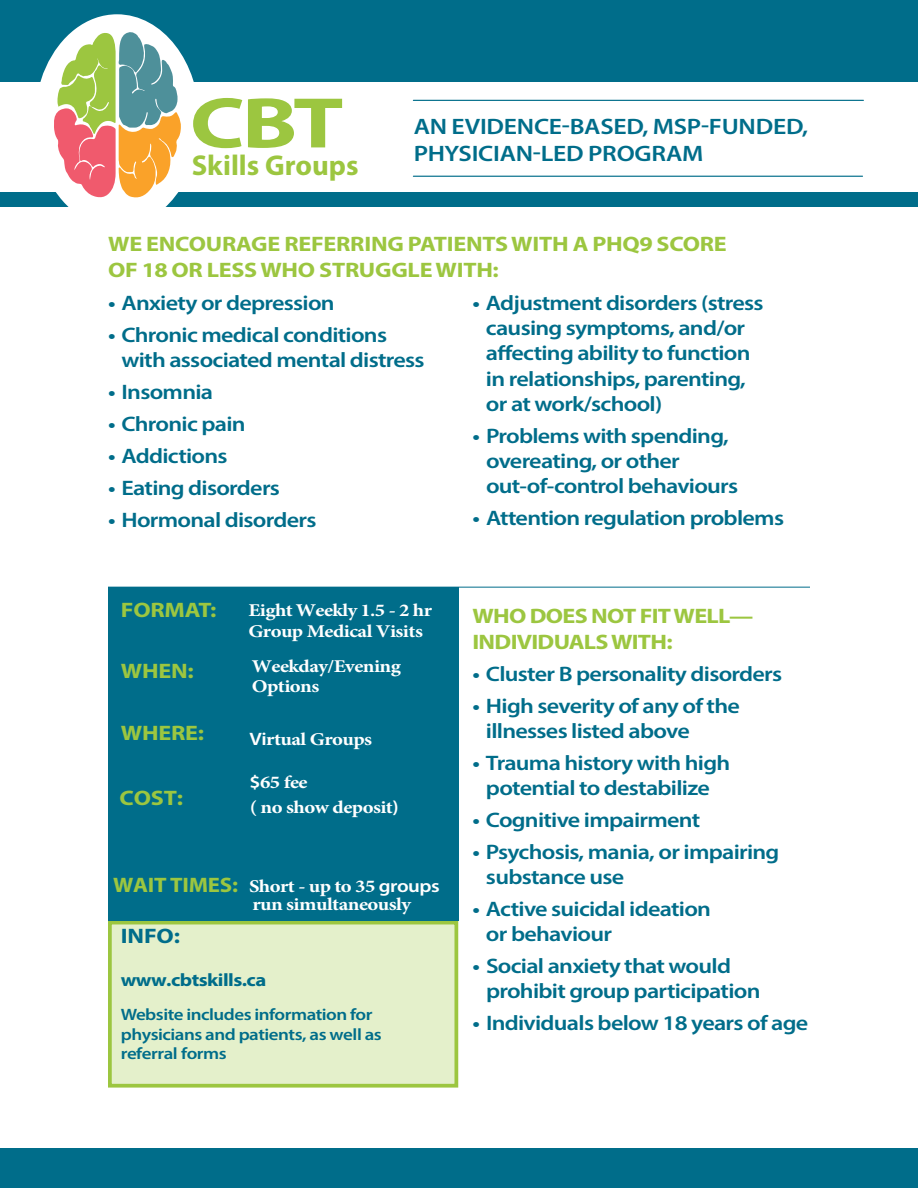
<style>
.page{position:relative;width:918px;height:1188px;background:#fff}
.page>*{position:absolute;margin:0;border:0;box-sizing:border-box;transform-origin:0 0}
.t1{font:700 72.3px "Myriad Pro";color:#9cc640;scale:1.27 1}
.t2{font:700 28.8px "Myriad Pro";color:#9cc640}
.t3{font:600 22.35px/26.8px "Myriad Pro";letter-spacing:-.01em;color:#006d8a;scale:1.15 1}
.t4{font:600 21px/25.2px "Myriad Pro";letter-spacing:-.03em;color:#006d8a;scale:1.15 1}
.t5{font:700 21px/25.2px "Myriad Pro";letter-spacing:-.01em;color:#9cc640;scale:1.15 1}
.t6{font:700 21px/25.2px "Myriad Pro";letter-spacing:-.03em;color:#9cc640;scale:1.15 1}
.t7{font:700 21px "Myriad Pro";color:#006d8a;scale:1.15 1}
.t8{font:700 18px/21.3px "Minion Pro";letter-spacing:-.025em;color:#fff;scale:1.15 1}
.t9{font:700 18px "Myriad Pro";letter-spacing:-.025em;color:#006d8a;scale:1.15 1}
.t10{font:600 16.5px/19.8px "Myriad Pro";letter-spacing:-.025em;color:#006d8a;scale:1.15 1}
.s1{font-family:"Myriad Pro";font-weight:600}
.s2{font-family:"Myriad Pro";font-size:21px;color:#9cc640}
</style>
<div class="page">
<div style="left:108px;top:921px;width:350px;height:167px;background:#e4f0cb;border:4px solid #9cc640"></div>
<div style="left:108px;top:588px;width:350px;height:333px;background:#006d8a"></div>
<div style="left:0;top:193px;width:918px;height:14px;background:#006d8a"></div>
<div style="left:0;top:0;width:918px;height:82px;background:#006d8a"></div>
<svg style="left:35px;top:14px;width:164px;height:193px"></svg>
<hr style="left:413px;top:176px;width:450px;height:1px;background:#006d8a">
<hr style="left:413px;top:100px;width:450px;height:1px;background:#006d8a">
<div style="left:0;top:1148px;width:918px;height:40px;background:#006d8a"></div>
<hr style="left:108px;top:587px;width:702px;height:1px;background:#006d8a">
<h1 class="t1" style="left:190px;top:76px;width:122px">CBT</h1>
<h2 class="t2" style="left:192px;top:147px;width:168px">Skills Groups</h2>
<p class="t3" style="left:414px;top:112px;width:345px">AN EVIDENCE-BASED, MSP-FUNDED,<br>PHYSICIAN-LED PROGRAM</p>
<p class="t5" style="left:108px;top:231px;width:539px">WE ENCOURAGE REFERRING PATIENTS WITH A PHQ9 SCORE<br>OF 18 OR LESS WHO STRUGGLE WITH:</p>
<p class="t4" style="left:486px;top:290px;width:243px;text-indent:-13px">• Adjustment disorders (stress causing symptoms, and/or affecting ability to function in relationships, parenting, or at work/school)</p>
<p class="t4" style="left:486px;top:422px;width:221px;text-indent:-14px">• Problems with spending, overeating, or other out-of-control behaviours</p>
<p class="t4" style="left:473px;top:505px;width:272px">• Attention regulation problems</p>
<p class="t4" style="left:108px;top:290px;width:199px">• Anxiety or depression</p>
<p class="t4" style="left:121px;top:322px;width:265px;text-indent:-13px">• Chronic medical conditions with associated mental distress</p>
<p class="t4" style="left:108px;top:379px;width:93px">• Insomnia</p>
<p class="t4" style="left:108px;top:411px;width:121px">• Chronic pain</p>
<p class="t4" style="left:108px;top:443px;width:106px">• Addictions</p>
<p class="t4" style="left:108px;top:475px;width:151px">• Eating disorders</p>
<p class="t4" style="left:108px;top:507px;width:183px">• Hormonal disorders</p>
<p class="t5" style="left:121px;top:597px;width:85px">FORMAT:</p>
<p class="t8" style="left:248px;top:599px;width:161px">Eight Weekly 1.5 - 2 hr<br>Group Medical Visits</p>
<p class="t5" style="left:121px;top:658px;width:65px">WHEN:</p>
<p class="t8" style="left:252px;top:656px;width:131px;line-height:19.8px">Weekday/Evening<br>Options</p>
<p class="t5" style="left:121px;top:719px;width:74px">WHERE:</p>
<p class="t8" style="left:250px;top:729px;width:108px"><span class="s1">Vi</span>rtual Groups</p>
<p class="t8" style="left:250px;top:770px;width:131px;line-height:24.3px"><span class="s1">$</span>65 fee<br>( no show deposit<span class="s1">)</span></p>
<p class="t5" style="left:120px;top:785px;width:57px">COST:</p>
<p class="t8" style="left:252px;top:877px;width:164px;line-height:18px;text-indent:-139px"><span class="s2">WAIT TIMES:</span> Short - up to 35 <span class="s1">groups </span>run simultaneously</p>
<p class="t7" style="left:121px;top:922px;width:53px">INFO:</p>
<p class="t9" style="left:121px;top:968px;width:128px">www.cbtskills.ca</p>
<p class="t10" style="left:121px;top:1004px;width:229px">Website includes information for physicians and patients, as well as referral forms</p>
<p class="t6" style="left:472px;top:603px;width:246px">WHO DOES NOT FIT WELL—<br>INDIVIDUALS WITH:</p>
<p class="t4" style="left:472px;top:660px;width:271px">• Cluster B personality disorders</p>
<p class="t4" style="left:486px;top:692px;width:222px;text-indent:-13px">• High severity of any of the illnesses listed above</p>
<p class="t4" style="left:472px;top:750px;width:226px;text-align:center">• Trauma history with high potential to destabilize</p>
<p class="t4" style="left:472px;top:807px;width:200px">• Cognitive impairment</p>
<p class="t4" style="left:486px;top:839px;width:257px;text-indent:-13px">• Psychosis, mania, or impairing substance use</p>
<p class="t4" style="left:486px;top:896px;width:197px;text-indent:-13px">• Active suicidal ideation or behaviour</p>
<p class="t4" style="left:486px;top:953px;width:240px;text-indent:-14px">• Social anxiety that would prohibit group participation</p>
<p class="t4" style="left:473px;top:1010px;width:294px">• Individuals below 18 years of age</p>
</div>
